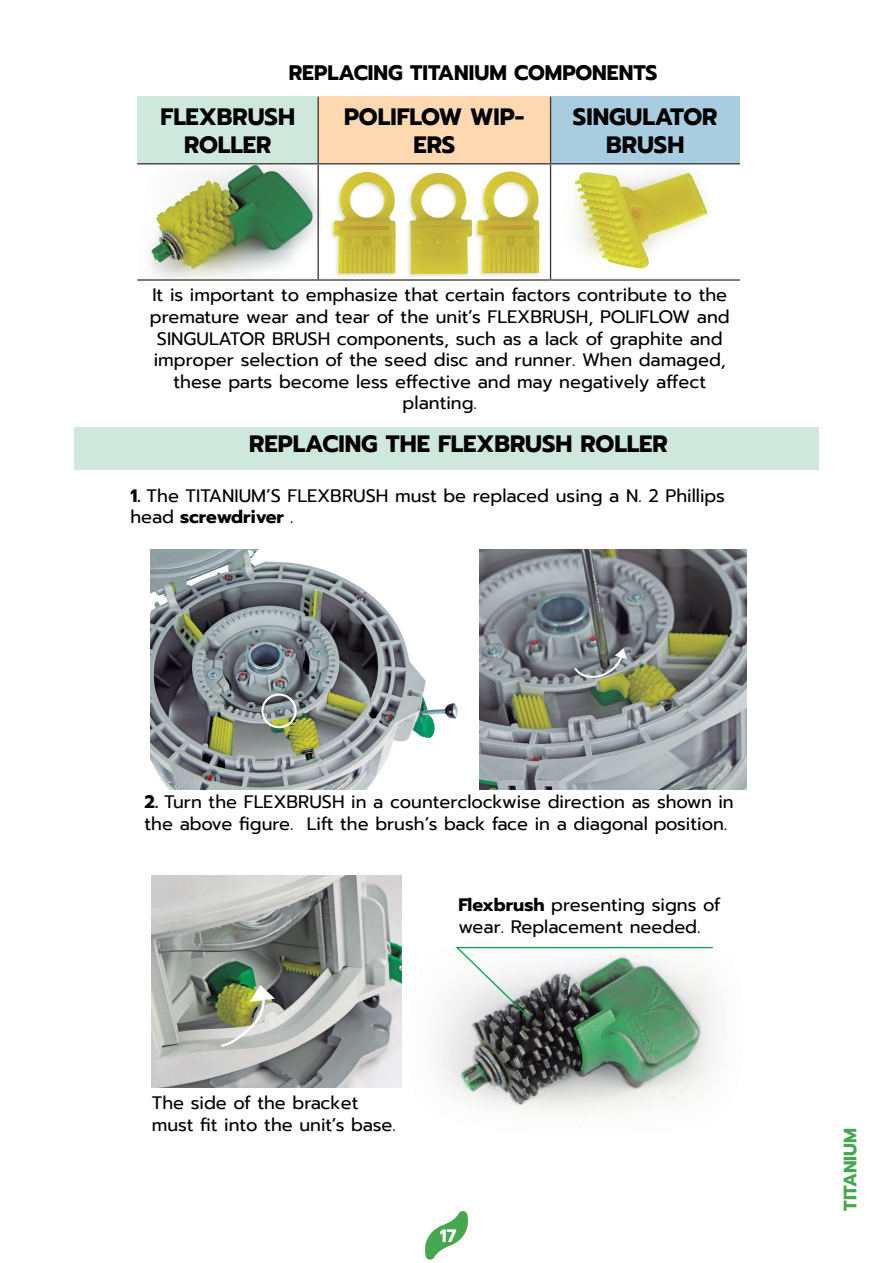
<style>
.page{position:relative;width:893px;height:1263px;background:#fff}
.page>*{position:absolute;margin:0;border:0;box-sizing:border-box;transform-origin:0 0}
.t1{font:700 23.55px/28.3px "Prompt";color:#000;text-align:center}
.t2{font:700 21px "Prompt";color:#000}
.t3{font:18px/21.6px "Prompt";color:#000}
.t4{font:700 18px "Prompt";color:#47a74f}
.t5{font:700 18px "Prompt";color:#fff}
.s1{font-weight:700}
</style>
<div class="page">
<svg style="left:425px;top:1211px;width:43px;height:49px"></svg>
<div style="left:74px;top:427px;width:744px;height:42px;background:#cee8dd"></div>
<img style="left:151px;top:549px;width:307px;height:240px">
<div style="left:261px;top:693px;width:36px;height:35px;border:2px solid #fff;border-radius:50%"></div>
<img style="left:479px;top:549px;width:267px;height:240px">
<svg style="left:572px;top:648px;width:55px;height:32px;background:#888e8a"></svg>
<img style="left:152px;top:875px;width:249px;height:212px">
<img style="left:439px;top:1002px;width:277px;height:124px">
<svg style="left:218px;top:985px;width:57px;height:64px;background:#adb18d"></svg>
<div style="left:137px;top:97px;width:181px;height:67px;background:#cee8dd"></div>
<div style="left:318px;top:97px;width:233px;height:67px;background:#fdd8b1"></div>
<div style="left:551px;top:97px;width:189px;height:67px;background:#a8cde1"></div>
<hr style="left:318px;top:97px;width:1px;height:66px;background:#3b3532">
<hr style="left:550px;top:97px;width:1px;height:66px;background:#3b3532">
<hr style="left:137px;top:163px;width:181px;height:1px;background:#3b3532">
<hr style="left:318px;top:163px;width:233px;height:1px;background:#3b3532">
<hr style="left:318px;top:164px;width:1px;height:115px;background:#3b3532">
<hr style="left:551px;top:163px;width:189px;height:1px;background:#3b3532">
<hr style="left:550px;top:164px;width:1px;height:115px;background:#3b3532">
<hr style="left:137px;top:279px;width:181px;height:2px;background:#3b3532">
<hr style="left:318px;top:279px;width:233px;height:2px;background:#3b3532">
<hr style="left:551px;top:279px;width:189px;height:2px;background:#3b3532">
<img style="left:150px;top:166px;width:170px;height:113px">
<img style="left:561px;top:163px;width:162px;height:106px">
<img style="left:328px;top:162px;width:222px;height:117px">
<svg style="left:454px;top:946px;width:260px;height:74px"></svg>
<p class="t2" style="left:289px;top:56px;width:370px">REPLACING TITANIUM COMPONENTS</p>
<p class="t1" style="left:160px;top:102px;width:136px">FLEXBRUSH<br>ROLLER</p>
<p class="t1" style="left:344px;top:102px;width:182px">POLIFLOW WIP-<br>ERS</p>
<p class="t1" style="left:573px;top:102px;width:146px">SINGULATOR<br>BRUSH</p>
<p class="t3" style="left:150px;top:284px;width:581px;text-align:center">It is important to emphasize that certain factors contribute to the premature wear and tear of the unit’s FLEXBRUSH, POLIFLOW and SINGULATOR BRUSH components, such as a lack of graphite and improper selection of the seed disc and runner. When damaged, these parts become less effective and may negatively affect planting.</p>
<p class="t1" style="left:249px;top:429px;width:420px">REPLACING THE FLEXBRUSH ROLLER</p>
<p class="t3" style="left:130px;top:485px;width:596px"><span class="s1">1.</span> The TITANIUM’S FLEXBRUSH must be replaced using a N. 2 Phillips head <span class="s1">screwdriver</span> .</p>
<p class="t3" style="left:145px;top:791px;width:591px"><span class="s1">2.</span> Turn the FLEXBRUSH in a counterclockwise direction as shown in the above figure. Lift the brush’s back face in a diagonal position.</p>
<p class="t3" style="left:458px;top:894px;width:264px"><span class="s1">Flexbrush</span> presenting signs of wear. Replacement needed.</p>
<p class="t3" style="left:152px;top:1092px;width:245px">The side of the bracket must fit into the unit’s base.</p>
<p class="t5" style="left:440px;top:1222px;width:18px">17</p>
<p class="t4" style="left:837px;top:1211px;width:85px;rotate:-90deg">TITANIUM</p>
</div>
